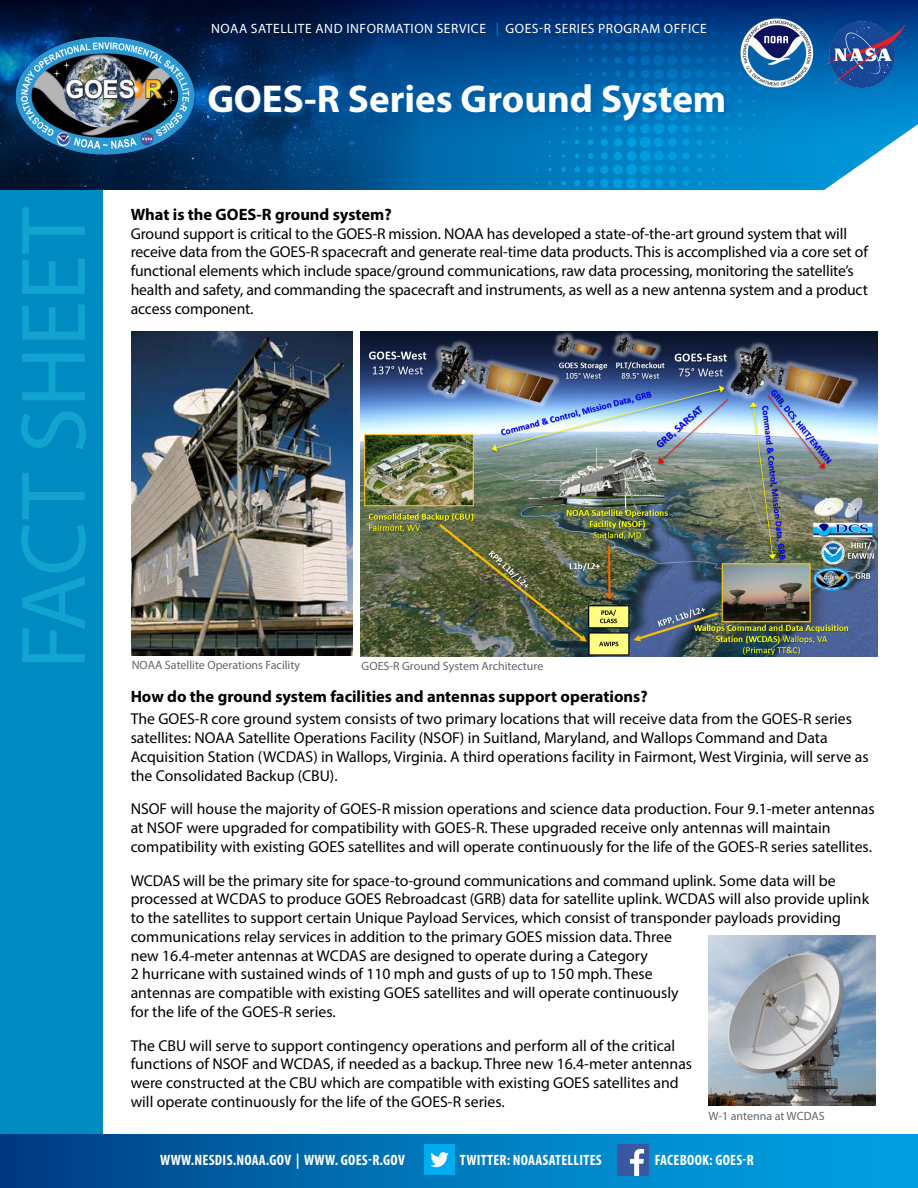
<style>
.page{position:relative;width:918px;height:1188px;background:#fff}
.page>*{position:absolute;margin:0;border:0;box-sizing:border-box;transform-origin:0 0}
.t1{font:93px "Myriad Pro";color:#11a4d0}
.t2{font:700 39px "Myriad Pro";color:#fff}
.t3{font:700 16.5px "Myriad Pro";color:#000}
.t4{font:15.75px/18.8px "Myriad Pro";color:#000}
.t5{font:700 condensed 15px "Myriad Pro";letter-spacing:.02em;color:#fff}
.t6{font:13.5px "Myriad Pro";letter-spacing:.04em;color:#fff}
.t7{font:12px "Myriad Pro";color:#646567}
.s1{color:#008ac2}
</style>
<div class="page">
<div style="left:0;top:0;width:103px;height:1187px;background:#008ac2"></div>
<div style="left:0;top:1134px;width:918px;height:54px;background:linear-gradient(to right,#004287,#01a9ea)"></div>
<img style="left:618px;top:1145px;width:30px;height:30px">
<img style="left:425px;top:1145px;width:30px;height:29px">
<svg style="left:0;top:0;width:918px;height:190px;background:#07508b"></svg>
<div style="left:207px;top:83px;width:525px;height:45px;background:#0060aa;opacity:.75"></div>
<img style="left:737px;top:15px;width:79px;height:76px">
<img style="left:826px;top:21px;width:79px;height:66px">
<img style="left:15px;top:36px;width:180px;height:118px">
<img style="left:132px;top:331px;width:221px;height:325px">
<img style="left:361px;top:331px;width:517px;height:326px">
<img style="left:708px;top:935px;width:168px;height:171px">
<p class="t6" style="left:211px;top:20px;width:497px">NOAA SATELLITE AND INFORMATION SERVICE <span class="s1">|</span> GOES-R SERIES PROGRAM OFFICE</p>
<h2 class="t2" style="left:207px;top:74px;width:521px">GOES-R Series Ground System</h2>
<h1 class="t1" style="left:-4px;top:669px;width:463px;rotate:-90deg">FACT SHEET</h1>
<p class="t3" style="left:131px;top:204px;width:263px">What is the GOES-R ground system?</p>
<p class="t4" style="left:131px;top:224px;width:739px">Ground support is critical to the GOES-R mission. NOAA has developed a state-of-the-art ground system that will receive data from the GOES-R spacecraft and generate real-time data products. This is accomplished via a core set of functional elements which include space/ground communications, raw data processing, monitoring the satellite’s health and safety, and commanding the spacecraft and instruments, as well as a new antenna system and a product access component.</p>
<p class="t7" style="left:132px;top:658px;width:170px">NOAA Satellite Operations Facility</p>
<p class="t7" style="left:362px;top:659px;width:183px">GOES-R Ground System Architecture</p>
<p class="t3" style="left:131px;top:686px;width:519px">How do the ground system facilities and antennas support operations?</p>
<p class="t4" style="left:131px;top:709px;width:739px">The GOES-R core ground system consists of two primary locations that will receive data from the GOES-R series satellites: NOAA Satellite Operations Facility (NSOF) in Suitland, Maryland, and Wallops Command and Data Acquisition Station (WCDAS) in Wallops, Virginia. A third operations facility in Fairmont, West Virginia, will serve as the Consolidated Backup (CBU).</p>
<p class="t4" style="left:131px;top:799px;width:746px">NSOF will house the majority of GOES-R mission operations and science data production. Four 9.1-meter antennas at NSOF were upgraded for compatibility with GOES-R. These upgraded receive only antennas will maintain compatibility with existing GOES satellites and will operate continuously for the life of the GOES-R series satellites.</p>
<p class="t4" style="left:131px;top:871px;width:740px">WCDAS will be the primary site for space-to-ground communications and command uplink. Some data will be processed at WCDAS to produce GOES Rebroadcast (GRB) data for satellite uplink. WCDAS will also provide uplink to the satellites to support certain Unique Payload Services, which consist of transponder payloads providing communications relay services in addition to the primary GOES mission data. Three<br>new 16.4-meter antennas at WCDAS are designed to operate during a Category<br>2 hurricane with sustained winds of 110 mph and gusts of up to 150 mph. These<br>antennas are compatible with existing GOES satellites and will operate continuously<br>for the life of the GOES-R series.</p>
<p class="t4" style="left:131px;top:1036px;width:563px">The CBU will serve to support contingency operations and perform all of the critical functions of NSOF and WCDAS, if needed as a backup. Three new 16.4-meter antennas were constructed at the CBU which are compatible with existing GOES satellites and will operate continuously for the life of the GOES-R series.</p>
<p class="t7" style="left:708px;top:1108px;width:118px">W-1 antenna at WCDAS</p>
<p class="t5" style="left:160px;top:1150px;width:246px">WWW.NESDIS.NOAA.GOV | WWW. GOES-R.GOV</p>
<p class="t5" style="left:460px;top:1150px;width:144px">TWITTER: NOAASATELLITES</p>
<p class="t5" style="left:655px;top:1150px;width:101px">FACEBOOK: GOES-R</p>
</div>
